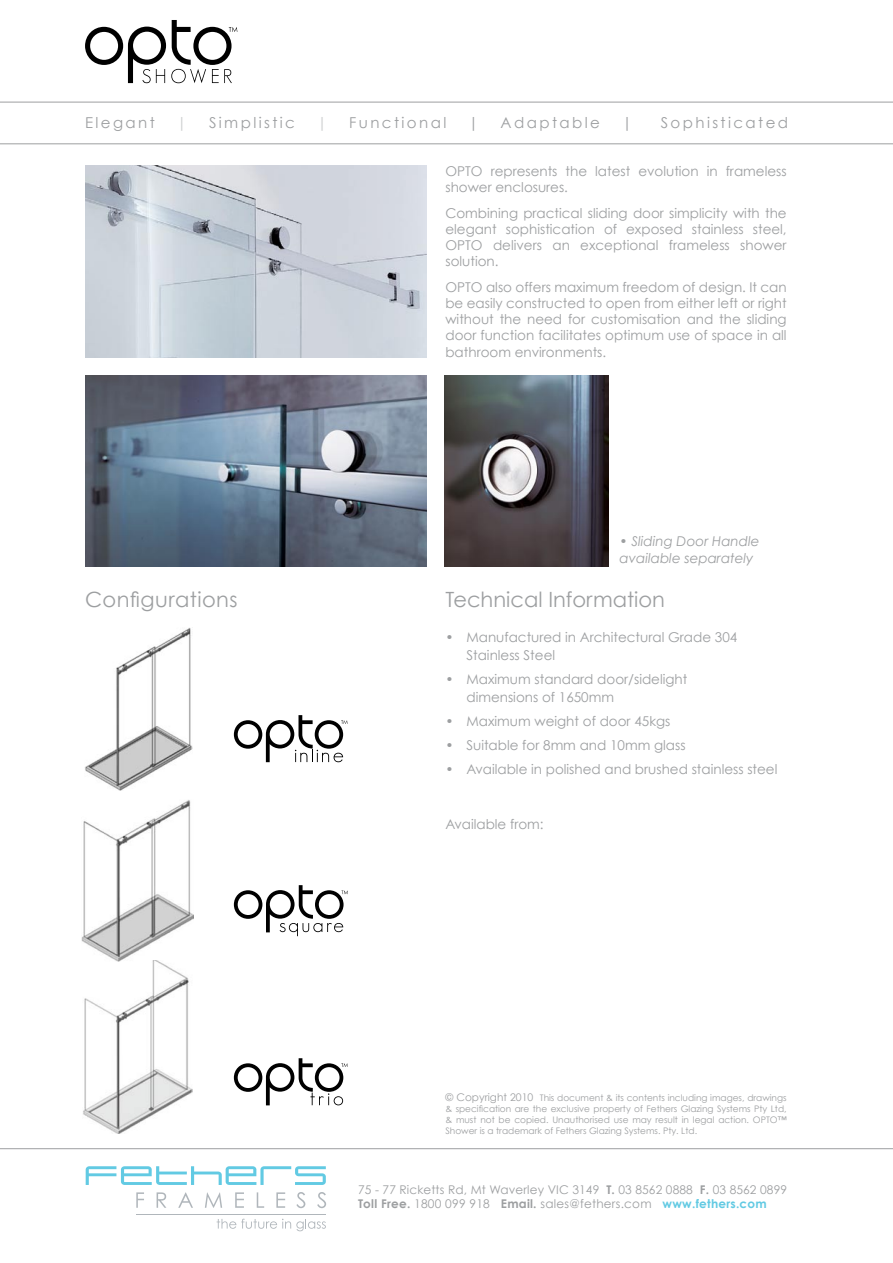
<style>
.page{position:relative;width:893px;height:1263px;background:#fff}
.page>*{position:absolute;margin:0;border:0;box-sizing:border-box;transform-origin:0 0}
.t1{font:21px "Century Gothic";color:#9d9fa1}
.t2{font:21px "Century Gothic";letter-spacing:.02em;color:#9d9fa1}
.t3{font:15px "Century Gothic";letter-spacing:.16em;color:#9d9fa1}
.t4{font:15px "Century Gothic";color:#cccecf}
.t5{font:13.5px/16.2px "Century Gothic";color:#9d9fa1}
.t6{font:italic 13.5px/16.2px "Century Gothic";color:#9d9fa1}
.t7{font:12px/14.4px "Century Gothic";letter-spacing:.01em;color:#9d9fa1}
.t8{font:9px/10.8px "Century Gothic";color:#9d9fa1;text-align:justify}
.s1{font-size:10.5px}
.s2{font-weight:700}
.s3{font-weight:700;color:#62cae3}
</style>
<div class="page">
<svg style="left:86px;top:1166px;width:240px;height:19px"></svg>
<svg style="left:136px;top:1192px;width:8px;height:16px"></svg>
<svg style="left:157px;top:1192px;width:9px;height:16px"></svg>
<svg style="left:178px;top:1192px;width:15px;height:16px"></svg>
<svg style="left:205px;top:1192px;width:17px;height:16px"></svg>
<svg style="left:235px;top:1192px;width:9px;height:16px"></svg>
<svg style="left:257px;top:1192px;width:7px;height:16px"></svg>
<svg style="left:276px;top:1192px;width:9px;height:16px"></svg>
<svg style="left:296px;top:1192px;width:9px;height:16px"></svg>
<svg style="left:317px;top:1192px;width:9px;height:16px"></svg>
<svg style="left:217px;top:1219px;width:109px;height:12px"></svg>
<hr style="left:136px;top:1214px;width:190px;height:1px;background:#b0b6bb">
<hr style="left:0;top:1148px;width:893px;height:1px;background:#9d9fa1">
<hr style="left:0;top:102px;width:893px;height:1px;background:#9d9fa1">
<hr style="left:0;top:143px;width:893px;height:1px;background:#9d9fa1">
<img style="left:82px;top:800px;width:112px;height:333px">
<img style="left:85px;top:166px;width:341px;height:191px">
<img style="left:85px;top:376px;width:341px;height:190px">
<img style="left:85px;top:627px;width:107px;height:163px">
<svg style="left:234px;top:715px;width:114px;height:47px"></svg>
<svg style="left:234px;top:885px;width:114px;height:51px"></svg>
<svg style="left:234px;top:1058px;width:114px;height:47px"></svg>
<svg style="left:85px;top:20px;width:152px;height:63px"></svg>
<img style="left:445px;top:375px;width:163px;height:192px">
<p class="t3" style="left:85px;top:114px;width:71px">Elegant</p>
<p class="t4" style="left:177px;top:114px;width:12px">|</p>
<p class="t3" style="left:209px;top:114px;width:87px">Simplistic</p>
<p class="t4" style="left:317px;top:114px;width:12px">|</p>
<p class="t3" style="left:349px;top:114px;width:99px">Functional</p>
<p class="t3" style="left:468px;top:114px;width:12px">|</p>
<p class="t3" style="left:501px;top:114px;width:101px">Adaptable</p>
<p class="t3" style="left:622px;top:114px;width:12px">|</p>
<p class="t3" style="left:661px;top:114px;width:129px">Sophisticated</p>
<p class="t5" style="left:445px;top:163px;width:343px">OPTO represents the latest evolution in frameless shower enclosures.</p>
<p class="t5" style="left:445px;top:204px;width:343px;text-align:justify">Combining practical sliding door simplicity with the elegant sophistication of exposed stainless steel, OPTO delivers an exceptional frameless shower solution.</p>
<p class="t5" style="left:445px;top:279px;width:343px;text-align:justify">OPTO also offers maximum freedom of design. It can be easily constructed to open from either left or right without the need for customisation and the sliding door function facilitates optimum use of space in all bathroom environments.</p>
<h1 class="t2" style="left:85px;top:587px;width:154px">Configurations</h1>
<p class="t6" style="left:620px;top:533px;width:141px">• Sliding Door Handle available separately</p>
<h1 class="t1" style="left:445px;top:587px;width:221px">Technical Information</h1>
<p class="t5" style="left:466px;top:627px;width:272px;line-height:18px;text-indent:-21px">• Manufactured in Architectural Grade 304<br>Stainless Steel</p>
<p class="t5" style="left:466px;top:669px;width:222px;line-height:18px;text-indent:-21px">• Maximum standard door/sidelight dimensions of 1650mm</p>
<p class="t5" style="left:445px;top:712px;width:227px">• Maximum weight of door 45kgs</p>
<p class="t5" style="left:445px;top:736px;width:242px">• Suitable for 8mm and 10mm glass</p>
<p class="t5" style="left:445px;top:760px;width:333px">• Available in polished and brushed stainless steel</p>
<p class="t5" style="left:445px;top:815px;width:100px">Available from:</p>
<p class="t8" style="left:445px;top:1092px;width:343px"><span class="s1">© Copyright 2010</span> This document &amp; its contents including images, drawings &amp; specification are the exclusive property of Fethers Glazing Systems Pty Ltd, &amp; must not be copied. Unauthorised use may result in legal action. OPTO™ Shower is a trademark of Fethers Glazing Systems. Pty. Ltd.</p>
<p class="t7" style="left:358px;top:1182px;width:431px">75 - 77 Ricketts Rd, Mt Waverley VIC 3149 <span class="s2">T.</span> 03 8562 0888 <span class="s2">F.</span> 03 8562 0899<br><span class="s2">Toll Free.</span> 1800 099 918 <span class="s2">Email.</span> sales@fethers.com <span class="s3">www.fethers.com</span></p>
</div>
